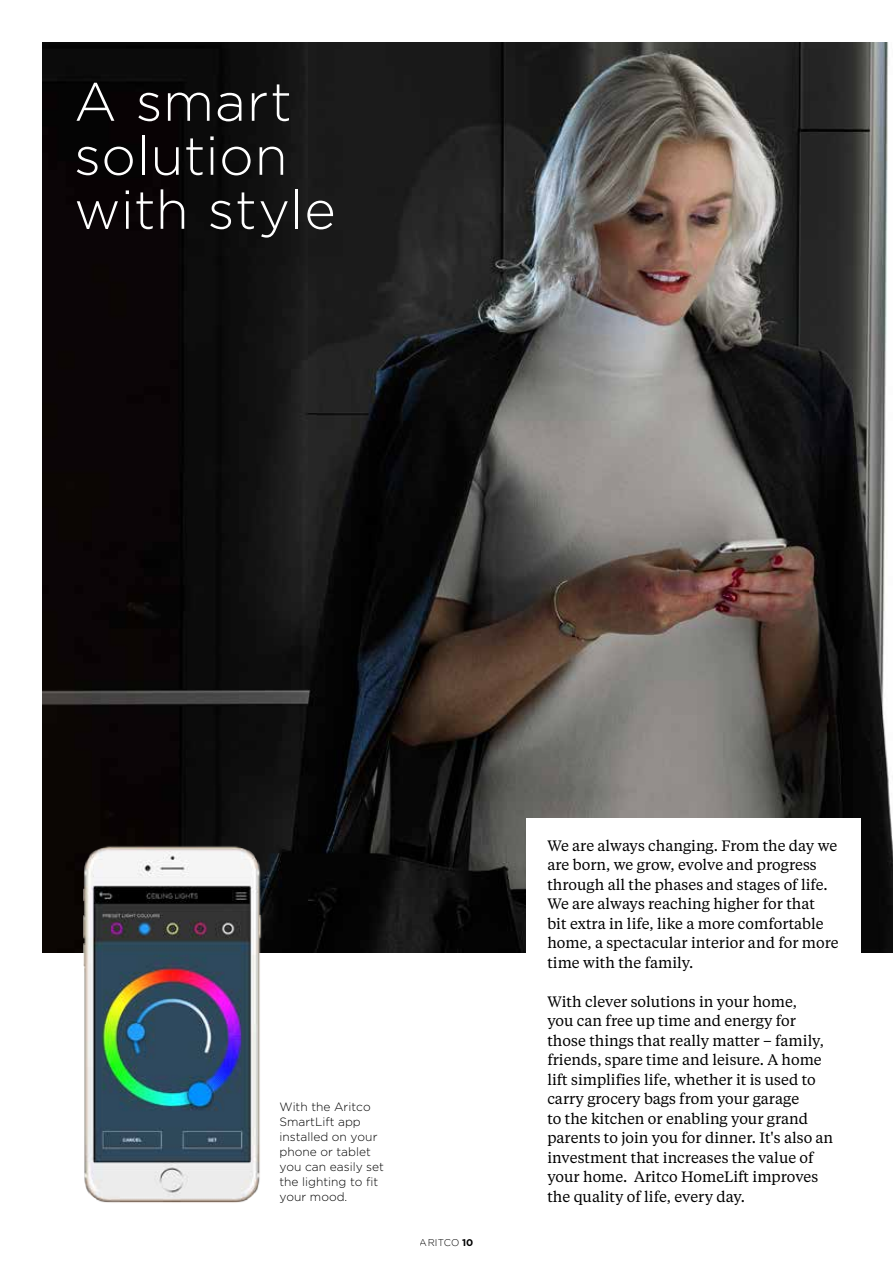
<style>
.page{position:relative;width:893px;height:1263px;background:#fff}
.page>*{position:absolute;margin:0;border:0;box-sizing:border-box;transform-origin:0 0}
.t1{font:300 54px/54px "Gotham";letter-spacing:.01em;color:#fff}
.t2{font:15px/19.5px "Tiempos Text";color:#000}
.t3{font:300 12px/15px "Gotham";color:#000}
.t4{font:300 9.75px "Gotham";letter-spacing:.01em;color:#000}
.s1{font-weight:700}
</style>
<div class="page">
<img style="left:43px;top:43px;width:850px;height:909px">
<div style="left:526px;top:818px;width:334px;height:405px;background:#fff"></div>
<img style="left:70px;top:836px;width:196px;height:367px">
<h1 class="t1" style="left:74px;top:74px;width:263px">A smart solution with style</h1>
<p class="t3" style="left:279px;top:1099px;width:106px">With the Aritco<br>SmartLift app installed on your phone or tablet you can easily set the lighting to fit your mood.</p>
<p class="t4" style="left:420px;top:1237px;width:55px">ARITCO <span class="s1">10</span></p>
<p class="t2" style="left:547px;top:835px;width:293px">We are always changing. From the day we are born, we grow, evolve and progress through all the phases and stages of life.<br>We are always reaching higher for that<br>bit extra in life, like a more comfortable home, a spectacular interior and for more time with the family.</p>
<p class="t2" style="left:547px;top:991px;width:287px">With clever solutions in your home,<br>you can free up time and energy for those things that really matter – family, friends, spare time and leisure. A home lift simplifies life, whether it is used to carry grocery bags from your garage<br>to the kitchen or enabling your grand parents to join you for dinner. It's also an investment that increases the value of your home. Aritco HomeLift improves the quality of life, every day.</p>
</div>
